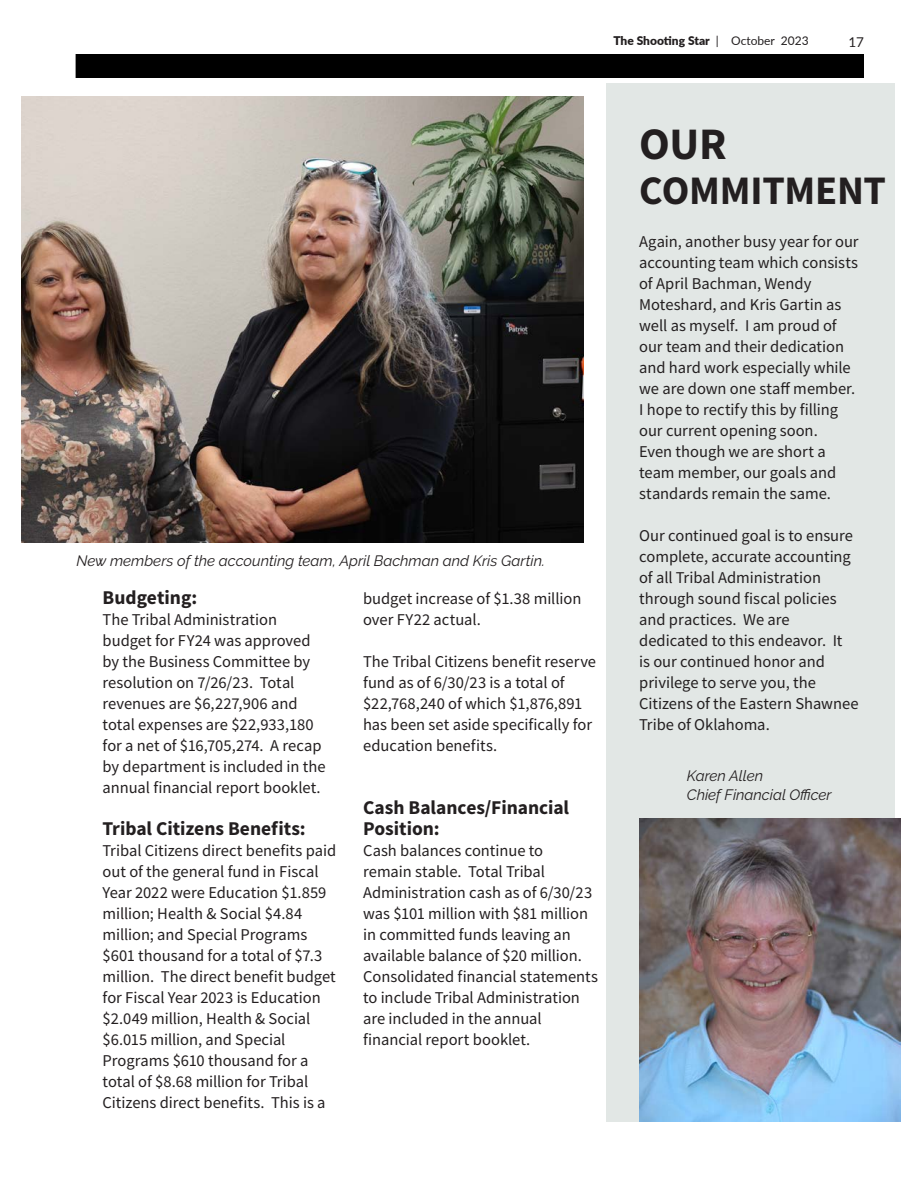
<style>
.page{position:relative;width:918px;height:1188px;background:#fff}
.page>*{position:absolute;margin:0;border:0;box-sizing:border-box;transform-origin:0 0}
.t1{font:700 45px "Source Sans Pro";color:#231f20}
.t2{font:700 40.5px "Source Sans Pro";letter-spacing:-.005em;color:#231f20}
.t3{font:700 19.5px/21px "Source Sans Pro";color:#231f20}
.t4{font:16.5px/21px "Source Sans Pro";letter-spacing:-.005em;color:#231f20}
.t5{font:italic 15px/19.5px "Raleway";color:#231f20}
.t6{font:13.5px "Lato";color:#231f20}
.t7{font:900 12px "Lato";color:#231f20}
.s1{font-weight:400}
</style>
<div class="page">
<div style="left:76px;top:54px;width:788px;height:24px;background:#000"></div>
<img style="left:22px;top:96px;width:561px;height:447px">
<div style="left:607px;top:83px;width:288px;height:1039px;background:#e2e7e5"></div>
<img style="left:639px;top:818px;width:261px;height:304px">
<p class="t7" style="left:613px;top:32px;width:197px">The Shooting Star <span class="s1">| October 2023</span></p>
<p class="t6" style="left:848px;top:32px;width:17px">17</p>
<p class="t5" style="left:76px;top:551px;width:470px">New members of the accounting team, April Bachman and Kris Gartin.</p>
<p class="t3" style="left:103px;top:586px;width:96px">Budgeting:</p>
<p class="t4" style="left:103px;top:609px;width:225px">The Tribal Administration budget for FY24 was approved by the Business Committee by resolution on 7/26/23. Total revenues are $6,227,906 and total expenses are $22,933,180 for a net of $16,705,274. A recap by department is included in the annual financial report booklet.</p>
<p class="t3" style="left:103px;top:817px;width:205px">Tribal Citizens Benefits:</p>
<p class="t4" style="left:103px;top:840px;width:235px">Tribal Citizens direct benefits paid out of the general fund in Fiscal<br>Year 2022 were Education $1.859 million; Health &amp; Social $4.84 million; and Special Programs $601 thousand for a total of $7.3 million. The direct benefit budget for Fiscal Year 2023 is Education $2.049 million, Health &amp; Social $6.015 million, and Special<br>Programs $610 thousand for a total of $8.68 million for Tribal<br>Citizens direct benefits. This is a</p>
<p class="t4" style="left:363px;top:588px;width:220px">budget increase of $1.38 million over FY22 actual.</p>
<p class="t4" style="left:363px;top:651px;width:234px">The Tribal Citizens benefit reserve fund as of 6/30/23 is a total of $22,768,240 of which $1,876,891 has been set aside specifically for education benefits.</p>
<p class="t3" style="left:363px;top:796px;width:208px">Cash Balances/Financial<br>Position:</p>
<p class="t4" style="left:363px;top:840px;width:236px">Cash balances continue to<br>remain stable. Total Tribal<br>Administration cash as of 6/30/23 was $101 million with $81 million in committed funds leaving an available balance of $20 million.<br>Consolidated financial statements to include Tribal Administration are included in the annual financial report booklet.</p>
<p class="t1" style="left:639px;top:114px;width:89px">OUR</p>
<p class="t2" style="left:639px;top:163px;width:248px">COMMITMENT</p>
<p class="t4" style="left:639px;top:231px;width:221px">Again, another busy year for our accounting team which consists of April Bachman, Wendy<br>Moteshard, and Kris Gartin as well as myself. I am proud of our team and their dedication and hard work especially while we are down one staff member.<br>I hope to rectify this by filling our current opening soon.<br>Even though we are short a team member, our goals and standards remain the same.</p>
<p class="t4" style="left:639px;top:525px;width:221px">Our continued goal is to ensure complete, accurate accounting of all Tribal Administration through sound fiscal policies and practices. We are dedicated to this endeavor. It<br>is our continued honor and privilege to serve you, the<br>Citizens of the Eastern Shawnee<br>Tribe of Oklahoma.</p>
<p class="t5" style="left:687px;top:766px;width:146px">Karen Allen<br>Chief Financial Officer</p>
</div>
